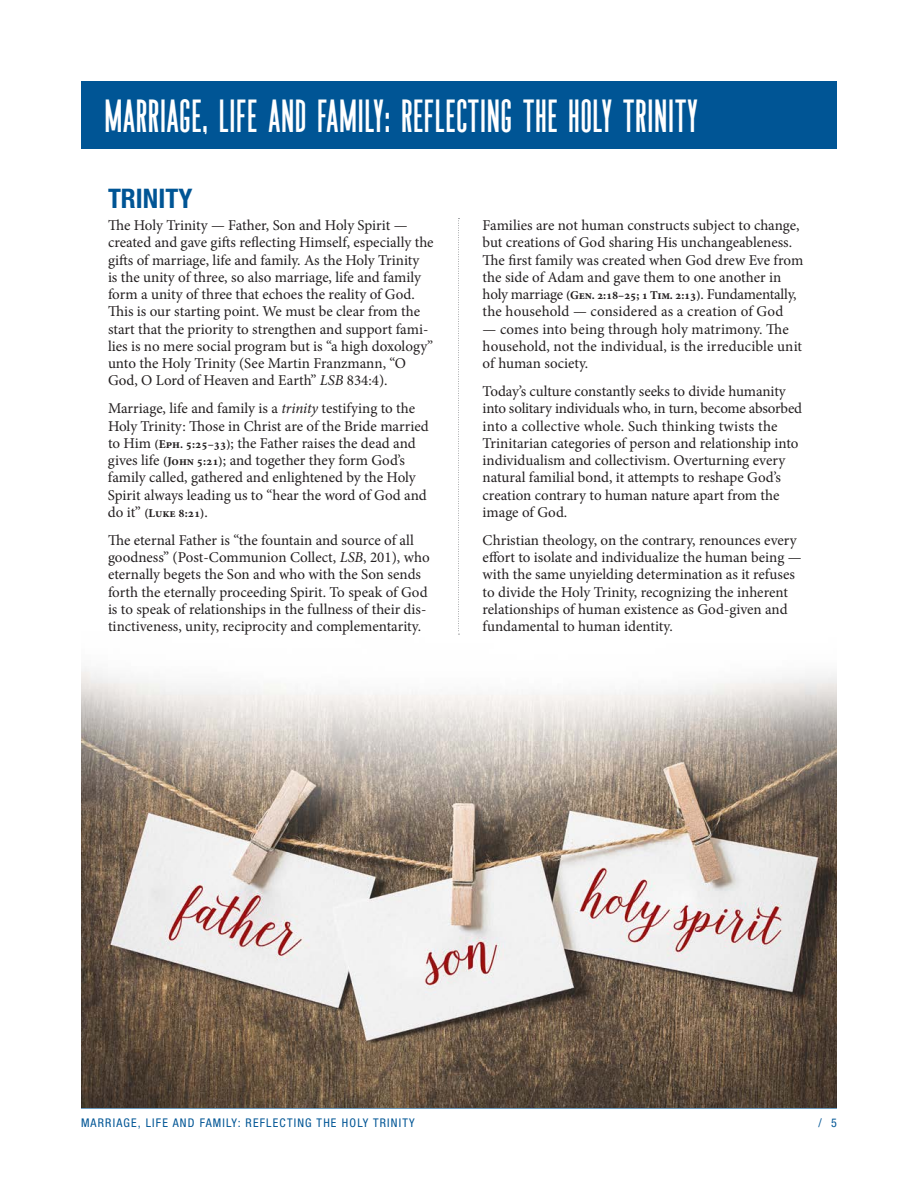
<style>
.page{position:relative;width:918px;height:1188px;background:#fff}
.page>*{position:absolute;margin:0;border:0;box-sizing:border-box;transform-origin:0 0}
.t1{font:700 36px "The National";letter-spacing:.03em;color:#fff}
.Head{font:700 condensed 27px "Helvetica Neue LT Std";color:#005595}
.Body_Text{font:15px/17.2px "Minion Pro";color:#231f20}
.t2{font:condensed 12px "Helvetica Neue LT Std";letter-spacing:.1em;color:#005595}
.Body_Text-2{font:700 12px "Minion Pro";color:#231f20}
.s1{font-style:italic}
.s2{font-weight:700;font-size:12px}
.s3{font-weight:400;font-size:15px}
</style>
<div class="page">
<hr style="left:81px;top:1108px;width:756px;height:1px;background:#005595">
<img style="left:81px;top:633px;width:756px;height:475px">
<svg style="left:458px;top:218px;width:1px;height:417px"></svg>
<div style="left:81px;top:81px;width:756px;height:67px;background:#005595"></div>
<p class="t1" style="left:105px;top:92px;width:594px">MARRIAGE, LIFE AND FAMILY: REFLECTING THE HOLY TRINITY</p>
<p class="Head" style="left:108px;top:182px;width:86px">TRINITY</p>
<p class="Body_Text" style="left:108px;top:217px;width:327px">The Holy Trinity — Father, Son and Holy Spirit — created and gave gifts reflecting Himself, especially the gifts of marriage, life and family. As the Holy Trinity<br>is the unity of three, so also marriage, life and family form a unity of three that echoes the reality of God.<br>This is our starting point. We must be clear from the start that the priority to strengthen and support fami&shy;lies is no mere social program but is “a high doxology” unto the Holy Trinity (See Martin Franzmann, “O God, O Lord of Heaven and Earth” <span class="s1">LSB</span> 834:4).</p>
<p class="Body_Text" style="left:108px;top:400px;width:322px">Marriage, life and family is a <span class="s1">trinity</span> testifying to the Holy Trinity: Those in Christ are of the Bride married to Him <span class="s2">(Eph. 5:25–33)</span>; the Father raises the dead and gives life <span class="s2">(John 5:21)</span>; and together they form God’s family called, gathered and enlightened by the Holy Spirit always leading us to “hear the word of God and</p>
<p class="Body_Text-2" style="left:108px;top:505px;width:101px"><span class="s3">do it”</span> (Luke 8:21)<span class="s3">.</span></p>
<p class="Body_Text" style="left:108px;top:532px;width:323px">The eternal Father is “the fountain and source of all goodness” (Post-Communion Collect, <span class="s1">LSB</span>, 201), who eternally begets the Son and who with the Son sends forth the eternally proceeding Spirit. To speak of God is to speak of relationships in the fullness of their dis&shy;tinctiveness, unity, reciprocity and complementarity.</p>
<p class="Body_Text" style="left:483px;top:217px;width:322px">Families are not human constructs subject to change, but creations of God sharing His unchangeableness.<br>The first family was created when God drew Eve from the side of Adam and gave them to one another in holy marriage <span class="s2">(Gen. 2:18–25; 1 Tim. 2:13)</span>. Fundamentally, the household — considered as a creation of God</p>
<p class="Body_Text" style="left:483px;top:320px;width:321px">— comes into being through holy matrimony. The household, not the individual, is the irreducible unit of human society.</p>
<p class="Body_Text" style="left:483px;top:383px;width:321px">Today’s culture constantly seeks to divide humanity into solitary individuals who, in turn, become absorbed into a collective whole. Such thinking twists the Trinitarian categories of person and relationship into individualism and collectivism. Overturning every natural familial bond, it attempts to reshape God’s creation contrary to human nature apart from the image of God.</p>
<p class="Body_Text" style="left:483px;top:532px;width:321px">Christian theology, on the contrary, renounces every effort to isolate and individualize the human being — with the same unyielding determination as it refuses to divide the Holy Trinity, recognizing the inherent relationships of human existence as God-given and fundamental to human identity.</p>
<p class="t2" style="left:81px;top:1116px;width:335px">MARRIAGE, LIFE AND FAMILY: REFLECTING THE HOLY TRINITY</p>
<p class="t2" style="left:819px;top:1116px;width:20px">/ 5</p>
</div>
